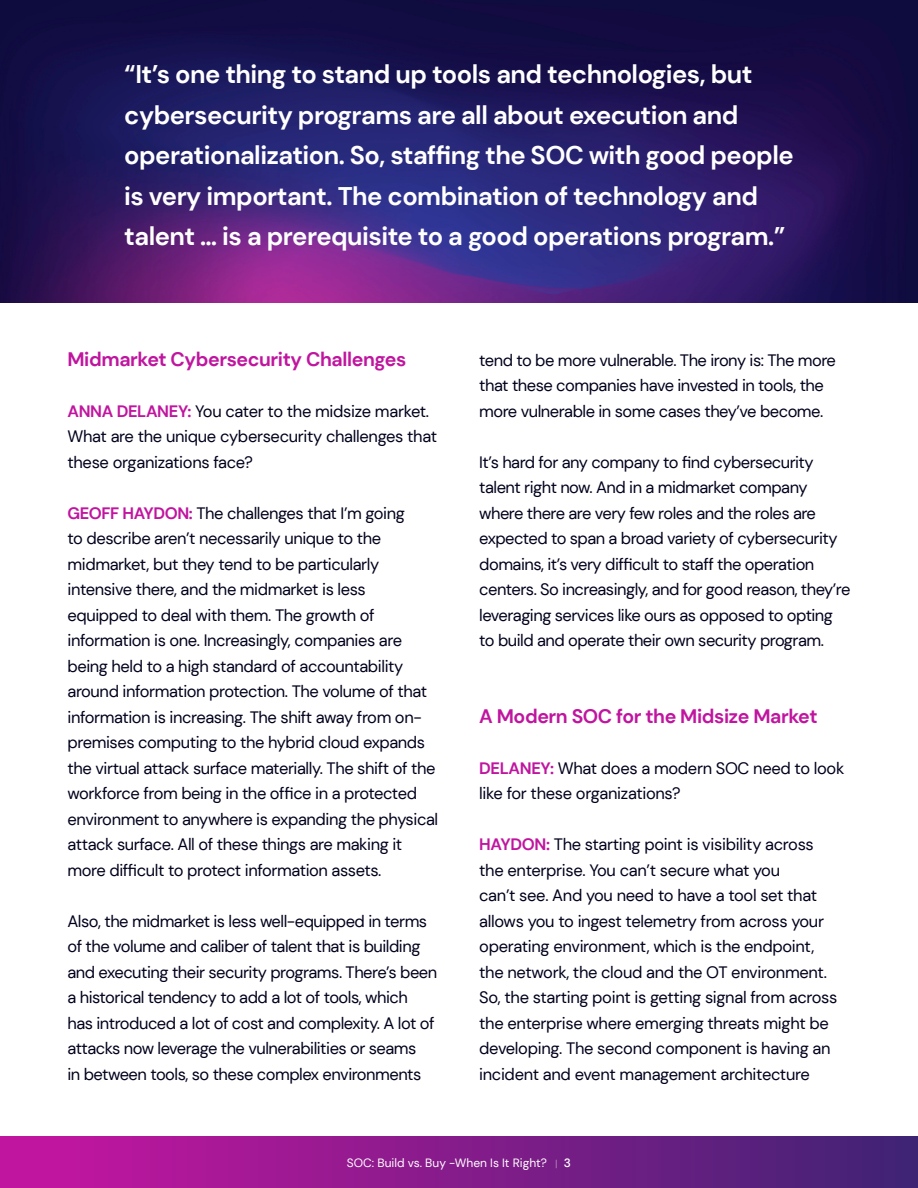
<style>
.page{position:relative;width:918px;height:1188px;background:#fff}
.page>*{position:absolute;margin:0;border:0;box-sizing:border-box;transform-origin:0 0}
.t1{font:700 25.5px/40.5px "DM Sans";letter-spacing:-.02em;color:#fff}
.t2{font:700 19.5px "DM Sans";letter-spacing:-.02em;color:#c0159f}
.t3{font:16.5px/25.5px "DM Sans";letter-spacing:-.025em;color:#00001c}
.t4{font:12px "DM Sans";color:#fff}
.s1{font-weight:700;color:#c0159f}
.s2{font-family:"Proxima Nova T";font-weight:100}
.s3{font-weight:500}
</style>
<div class="page">
<div style="left:0;top:1136px;width:918px;height:52px;background:linear-gradient(to right,#c915a2,#402374)"></div>
<img style="left:0;top:0;width:918px;height:303px">
<p class="t1" style="left:124px;top:54px;width:671px">“It’s one thing to stand up tools and technologies, but cybersecurity programs are all about execution and operationalization. So, staffing the SOC with good people is very important. The combination of technology and talent … is a prerequisite to a good operations program.”</p>
<p class="t2" style="left:68px;top:347px;width:340px">Midmarket Cybersecurity Challenges</p>
<p class="t3" style="left:68px;top:398px;width:371px"><span class="s1">ANNA DELANEY:</span> You cater to the midsize market.<br>What are the unique cybersecurity challenges that these organizations face?</p>
<p class="t3" style="left:68px;top:500px;width:372px"><span class="s1">GEOFF HAYDON:</span> The challenges that I’m going<br>to describe aren’t necessarily unique to the midmarket, but they tend to be particularly intensive there, and the midmarket is less equipped to deal with them. The growth of information is one. Increasingly, companies are being held to a high standard of accountability around information protection. The volume of that information is increasing. The shift away from on&shy;premises computing to the hybrid cloud expands the virtual attack surface materially. The shift of the workforce from being in the office in a protected environment to anywhere is expanding the physical attack surface. All of these things are making it more difficult to protect information assets.</p>
<p class="t3" style="left:68px;top:908px;width:371px">Also, the midmarket is less well-equipped in terms of the volume and caliber of talent that is building and executing their security programs. There’s been a historical tendency to add a lot of tools, which has introduced a lot of cost and complexity. A lot of attacks now leverage the vulnerabilities or seams<br>in between tools, so these complex environments</p>
<p class="t3" style="left:479px;top:347px;width:358px">tend to be more vulnerable. The irony is: The more that these companies have invested in tools, the more vulnerable in some cases they’ve become.</p>
<p class="t3" style="left:479px;top:449px;width:373px">It’s hard for any company to find cybersecurity talent right now. And in a midmarket company where there are very few roles and the roles are expected to span a broad variety of cybersecurity domains, it’s very difficult to staff the operation centers. So increasingly, and for good reason, they’re leveraging services like ours as opposed to opting to build and operate their own security program.</p>
<p class="t2" style="left:479px;top:704px;width:340px">A Modern SOC for the Midsize Market</p>
<p class="t3" style="left:479px;top:755px;width:367px"><span class="s1">DELANEY:</span> What does a modern SOC need to look like for these organizations?</p>
<p class="t3" style="left:479px;top:832px;width:360px"><span class="s1">HAYDON:</span> The starting point is visibility across the enterprise. You can’t secure what you<br>can’t see. And you need to have a tool set that allows you to ingest telemetry from across your operating environment, which is the endpoint, the network, the cloud and the OT environment.<br>So, the starting point is getting signal from across the enterprise where emerging threats might be developing. The second component is having an incident and event management architecture</p>
<p class="t4" style="left:347px;top:1156px;width:226px">SOC: Build vs. Buy -When Is It Right? <span class="s2">|</span> <span class="s3">3</span></p>
</div>
